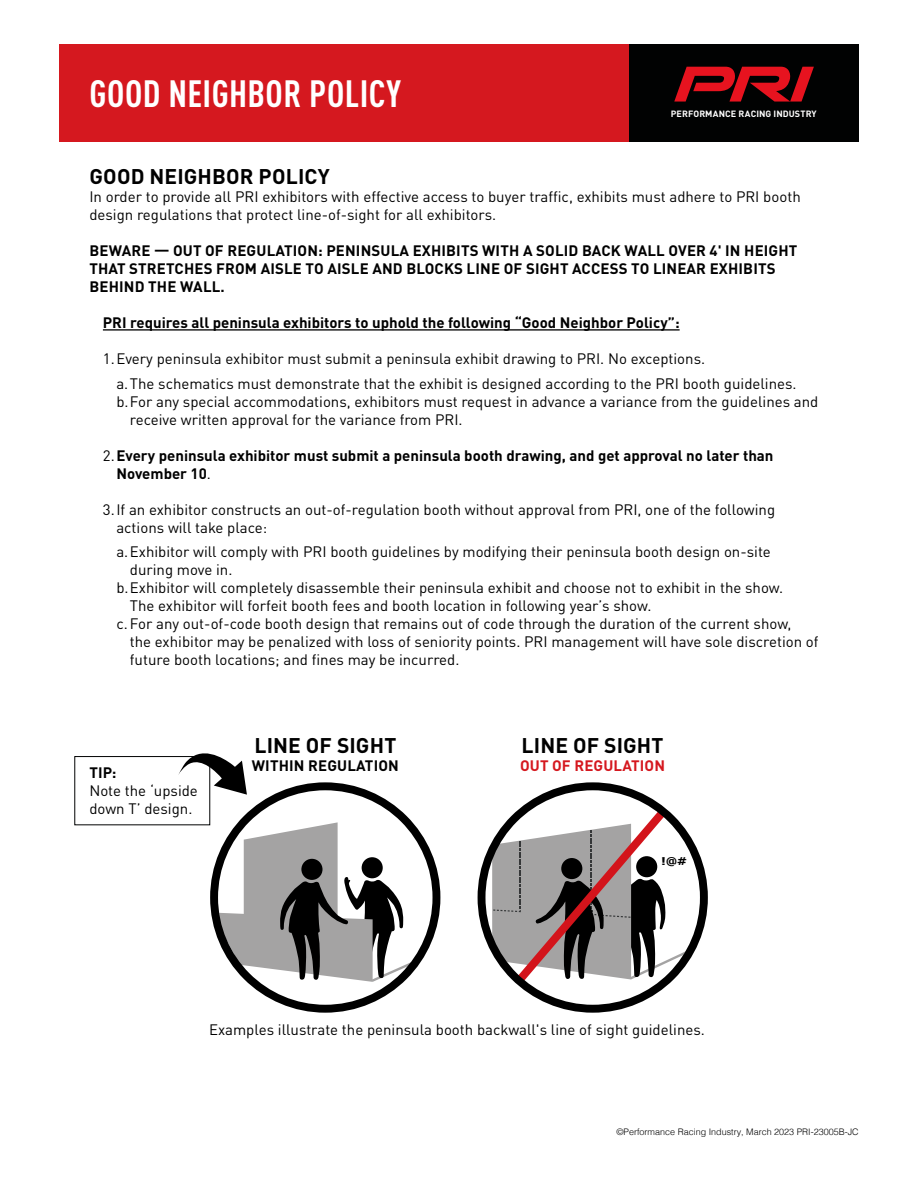
<style>
.page{position:relative;width:918px;height:1188px;background:#fff}
.page>*{position:absolute;margin:0;border:0;box-sizing:border-box;transform-origin:0 0}
.t1{font:700 condensed 37.5px "DINOT";letter-spacing:.01em;color:#fff}
.t2{font:700 33.75px "DIN Condensed";letter-spacing:.015em;color:#fff;scale:1.11 1}
.t3{font:700 21px "DINOT";letter-spacing:.005em;color:#000}
.t4{font:15px/18px "DINOT";color:#000}
.t5{font:700 15px/18px "DINOT";color:#000}
.t6{font:700 15px "DINOT";letter-spacing:.01em;color:#d5181f}
.t7{font:700 10.8px "Verdana";color:#000;scale:1.11 1}
.t8{font:300 9px "Helvetica";color:#000}
.t9{font:700 9px "DINOT";letter-spacing:.01em;color:#fff}
.s1{font-weight:400}
</style>
<div class="page">
<div style="left:59px;top:44px;width:570px;height:98px;background:#d5181f"></div>
<div style="left:629px;top:44px;width:230px;height:98px;background:#010202"></div>
<svg style="left:674px;top:67px;width:140px;height:35px"></svg>
<hr style="left:103px;top:329px;width:577px;height:2px;background:#000">
<svg style="left:210px;top:782px;width:230px;height:231px"></svg>
<svg style="left:478px;top:782px;width:230px;height:231px"></svg>
<div style="left:74px;top:756px;width:136px;height:69px;background:#fff;border:1px solid #010202"></div>
<svg style="left:178px;top:753px;width:69px;height:42px"></svg>
<h1 class="t1" style="left:90px;top:66px;width:313px">GOOD NEIGHBOR POLICY</h1>
<h2 class="t2" style="left:87px;top:72px;width:288px">HOTEL SHUTTLE SCHEDULE</h2>
<p class="t9" style="left:671px;top:107px;width:147px">PERFORMANCE RACING INDUSTRY</p>
<h3 class="t3" style="left:90px;top:160px;width:242px">GOOD NEIGHBOR POLICY</h3>
<p class="t4" style="left:89px;top:186px;width:713px">In order to provide all PRI exhibitors with effective access to buyer traffic, exhibits must adhere to PRI booth design regulations that protect line-of-sight for all exhibitors.</p>
<p class="t5" style="left:89px;top:240px;width:710px">BEWARE — OUT OF REGULATION: PENINSULA EXHIBITS WITH A SOLID BACK WALL OVER 4' IN HEIGHT<br>THAT STRETCHES FROM AISLE TO AISLE AND BLOCKS LINE OF SIGHT ACCESS TO LINEAR EXHIBITS<br>BEHIND THE WALL.</p>
<p class="t5" style="left:103px;top:312px;width:578px">PRI requires all peninsula exhibitors to uphold the following “Good Neighbor Policy”:</p>
<p class="t4" style="left:116px;top:345px;width:682px;line-height:24.8px;text-indent:-14px">1.Every peninsula exhibitor must submit a peninsula exhibit drawing to PRI. No exceptions.<br>a.The schematics must demonstrate that the exhibit is designed according to the PRI booth guidelines.</p>
<p class="t4" style="left:130px;top:391px;width:690px;text-indent:-14px">b.For any special accommodations, exhibitors must request in advance a variance from the guidelines and receive written approval for the variance from PRI.</p>
<p class="t5" style="left:116px;top:445px;width:659px;text-indent:-14px"><span class="s1">2.</span>Every peninsula exhibitor must submit a peninsula booth drawing, and get approval no later than<br>November 10<span class="s1">.</span></p>
<p class="t4" style="left:116px;top:499px;width:660px;text-indent:-14px">3.If an exhibitor constructs an out-of-regulation booth without approval from PRI, one of the following actions will take place:</p>
<p class="t4" style="left:116px;top:542px;width:656px">a.Exhibitor will comply with PRI booth guidelines by modifying their peninsula booth design on-site</p>
<p class="t4" style="left:130px;top:560px;width:104px">during move in.</p>
<p class="t4" style="left:116px;top:578px;width:668px">b.Exhibitor will completely disassemble their peninsula exhibit and choose not to exhibit in the show.</p>
<p class="t4" style="left:130px;top:596px;width:523px">The exhibitor will forfeit booth fees and booth location in following year’s show.</p>
<p class="t4" style="left:116px;top:614px;width:677px">c.For any out-of-code booth design that remains out of code through the duration of the current show,</p>
<p class="t4" style="left:130px;top:632px;width:690px">the exhibitor may be penalized with loss of seniority points. PRI management will have sole discretion of</p>
<p class="t4" style="left:130px;top:650px;width:331px">future booth locations; and fines may be incurred.</p>
<p class="t5" style="left:89px;top:762px;width:29px">TIP:</p>
<p class="t4" style="left:89px;top:780px;width:110px">Note the ‘upside down T’ design.</p>
<h3 class="t3" style="left:254px;top:729px;width:143px">LINE OF SIGHT</h3>
<p class="t5" style="left:252px;top:755px;width:149px">WITHIN REGULATION</p>
<h3 class="t3" style="left:522px;top:729px;width:143px">LINE OF SIGHT</h3>
<p class="t6" style="left:520px;top:754px;width:146px">OUT OF REGULATION</p>
<p class="t7" style="left:661px;top:854px;width:25px">!@#</p>
<p class="t4" style="left:209px;top:1020px;width:497px">Examples illustrate the peninsula booth backwall's line of sight guidelines.</p>
<p class="t8" style="left:616px;top:1124px;width:244px">©Performance Racing Industry, March 2023 PRI-23005B-JC</p>
</div>
